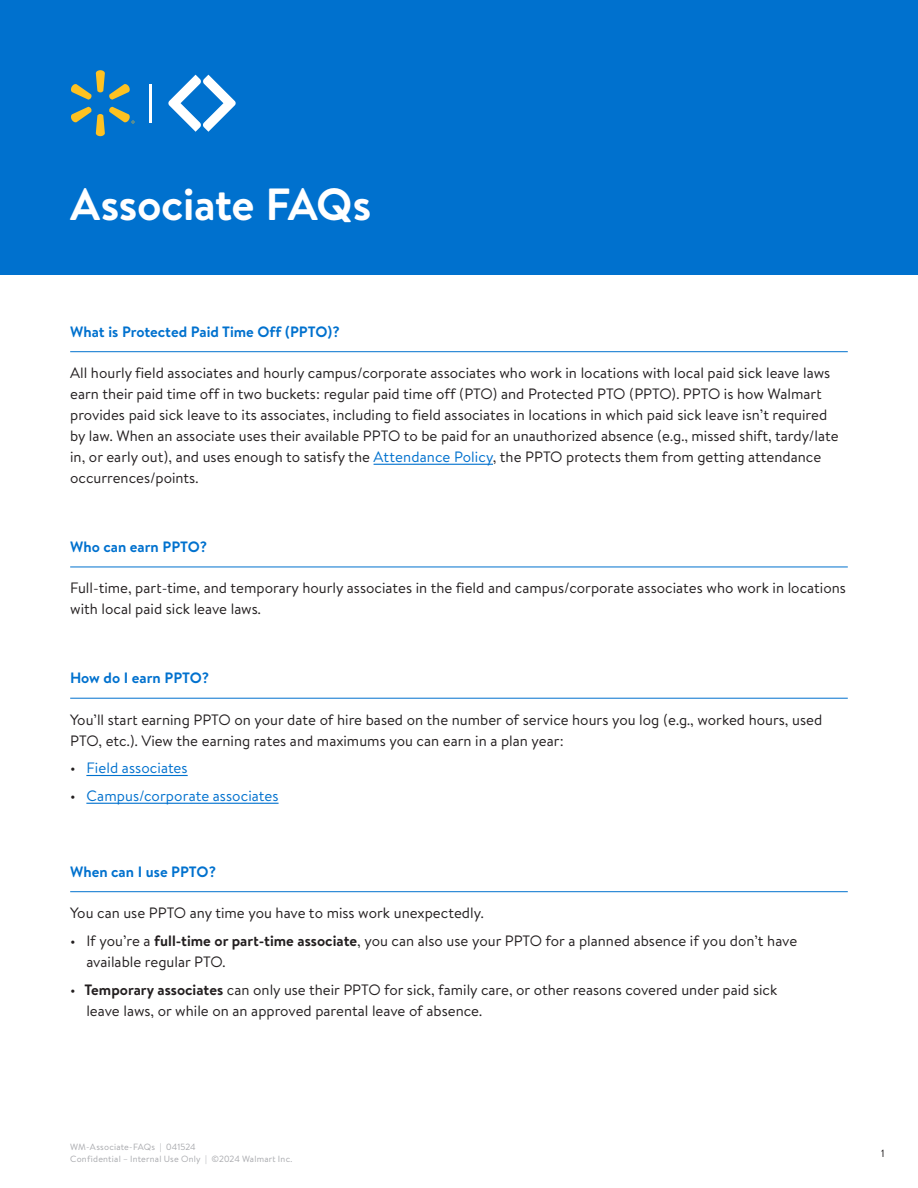
<style>
.page{position:relative;width:918px;height:1188px;background:#fff}
.page>*{position:absolute;margin:0;border:0;box-sizing:border-box;transform-origin:0 0}
.t1{font:700 45px "Bogle";letter-spacing:-.01em;color:#fff}
.Body_Text{font:15px/21px "Bogle";color:#231f20}
.Body_Question__Unnumbered{font:700 15px "Bogle";color:#0071ce}
.Body_Text-2{font:15px "Bogle";letter-spacing:.005em;color:#0071ce}
.Body_Text-3{font:10.5px "Bogle";color:#231f20}
.t2{font:9px "Bogle";letter-spacing:.025em;color:#a8a9ad}
.s1{color:#0071ce}
.s2{color:#231f20}
.s3{font-weight:700}
</style>
<div class="page">
<div style="left:0;top:0;width:918px;height:274px;background:#0071ce"></div>
<hr style="left:70px;top:351px;width:778px;height:1px;background:#0071ce">
<hr style="left:374px;top:464px;width:119px;height:1px;background:#0071ce">
<hr style="left:70px;top:567px;width:778px;height:1px;background:#0071ce">
<hr style="left:70px;top:698px;width:778px;height:1px;background:#0071ce">
<hr style="left:86px;top:775px;width:102px;height:1px;background:#0071ce">
<hr style="left:86px;top:803px;width:193px;height:1px;background:#0071ce">
<hr style="left:70px;top:891px;width:778px;height:1px;background:#0071ce">
<svg style="left:71px;top:70px;width:59px;height:30px"></svg>
<svg style="left:71px;top:107px;width:64px;height:29px"></svg>
<hr style="left:149px;top:84px;width:2px;height:38px;background:#fff">
<svg style="left:168px;top:75px;width:68px;height:57px"></svg>
<p class="t1" style="left:70px;top:174px;width:303px">Associate FAQs</p>
<p class="Body_Question__Unnumbered" style="left:70px;top:321px;width:271px">What is Protected Paid Time Off (PPTO)?</p>
<p class="Body_Text" style="left:70px;top:362px;width:770px">All hourly field associates and hourly campus/corporate associates who work in locations with local paid sick leave laws earn their paid time off in two buckets: regular paid time off (PTO) and Protected PTO (PPTO). PPTO is how Walmart provides paid sick leave to its associates, including to field associates in locations in which paid sick leave isn’t required by law. When an associate uses their available PPTO to be paid for an unauthorized absence (e.g., missed shift, tardy/late in, or early out), and uses enough to satisfy the <span class="s1">Attendance Policy</span>, the PPTO protects them from getting attendance occurrences/points.</p>
<p class="Body_Question__Unnumbered" style="left:70px;top:536px;width:139px">Who can earn PPTO?</p>
<p class="Body_Text" style="left:70px;top:577px;width:777px">Full-time, part-time, and temporary hourly associates in the field and campus/corporate associates who work in locations with local paid sick leave laws.</p>
<p class="Body_Question__Unnumbered" style="left:70px;top:668px;width:141px">How do I earn PPTO?</p>
<p class="Body_Text" style="left:70px;top:708px;width:754px">You’ll start earning PPTO on your date of hire based on the number of service hours you log (e.g., worked hours, used<br>PTO, etc.). View the earning rates and maximums you can earn in a plan year:</p>
<p class="Body_Text-2" style="left:70px;top:758px;width:119px"><span class="s2">•</span> Field associates</p>
<p class="Body_Text-2" style="left:70px;top:786px;width:210px"><span class="s2">•</span> Campus/corporate associates</p>
<p class="Body_Question__Unnumbered" style="left:70px;top:861px;width:148px">When can I use PPTO?</p>
<p class="Body_Text" style="left:70px;top:902px;width:415px">You can use PPTO any time you have to miss work unexpectedly.</p>
<p class="Body_Text" style="left:86px;top:930px;width:712px;text-indent:-16px">• If you’re a <span class="s3">full-time or part-time associate</span>, you can also use your PPTO for a planned absence if you don’t have available regular PTO.</p>
<p class="Body_Text" style="left:86px;top:978px;width:692px;text-indent:-16px">• <span class="s3">Temporary associates</span> can only use their PPTO for sick, family care, or other reasons covered under paid sick leave laws, or while on an approved parental leave of absence.</p>
<p class="t2" style="left:70px;top:1141px;width:127px">WM-Associate-FAQs | 041524</p>
<p class="t2" style="left:70px;top:1153px;width:224px">Confidential – Internal Use Only | ©2024 Walmart Inc.</p>
<p class="Body_Text-3" style="left:881px;top:1146px;width:5px">1</p>
</div>
